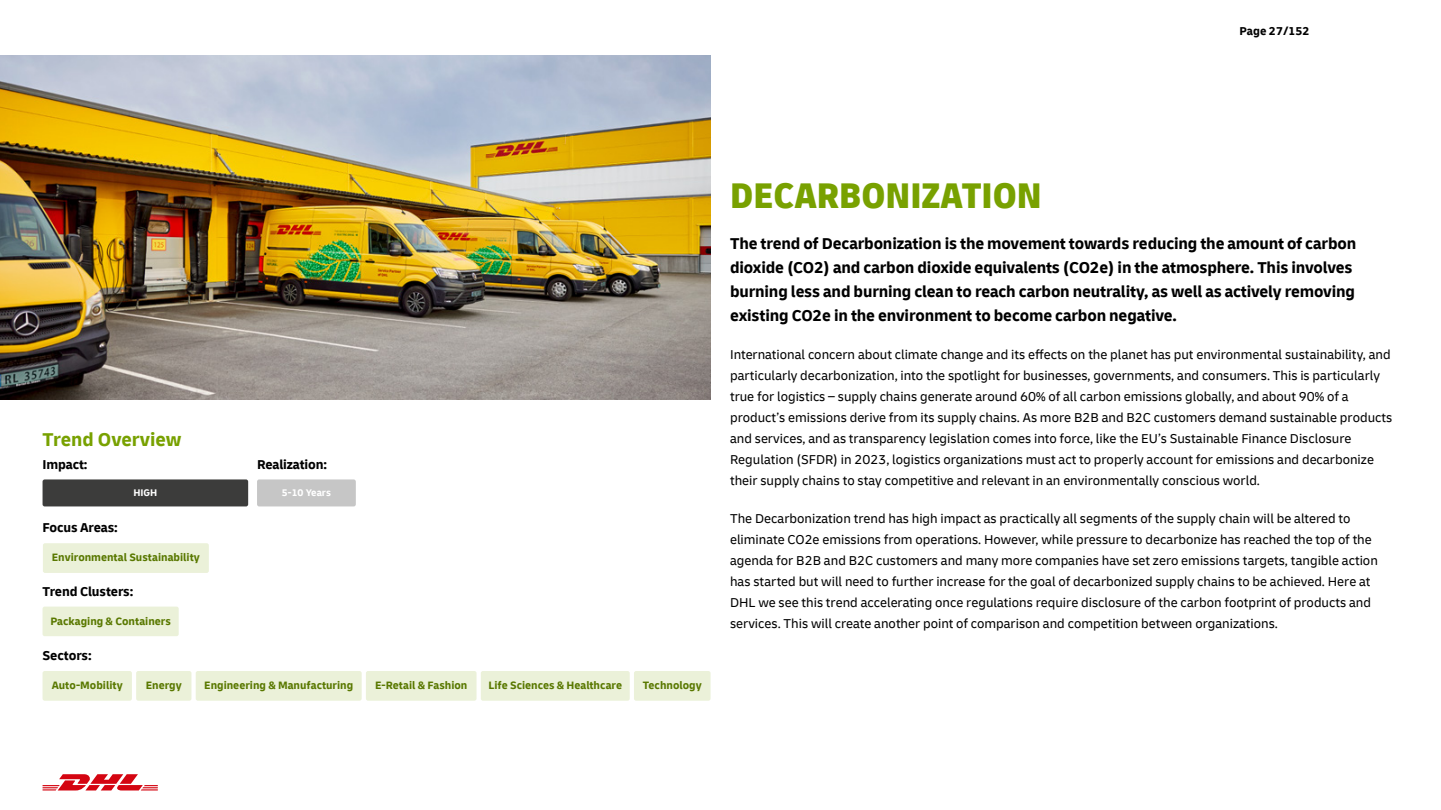
<style>
.page{position:relative;width:1441px;height:810px;background:#fff}
.page>*{position:absolute;margin:0;border:0;box-sizing:border-box;transform-origin:0 0}
.Body_Copy_9_14pt{font:900 condensed 37.5px "Delivery";color:#78a100}
.t1{font:700 19.5px "Delivery";color:#78a100}
.Body_Copy_9_14pt-2{font:700 16.5px/24px "Delivery";letter-spacing:-.01em;color:#000}
.Body_Copy_9_14pt-3{font:13.5px/21px "Delivery";color:#000}
.t2{font:700 13.5px "Delivery";letter-spacing:-.01em;color:#000}
.t3{font:700 12px "Delivery";color:#000}
.t4{font:700 11.25px "Delivery";color:#597800}
.t5{font:700 10.2px "Delivery";color:#fff}
</style>
<div class="page">
<svg style="left:43px;top:774px;width:115px;height:17px"></svg>
<img style="left:0;top:55px;width:710px;height:345px">
<div style="left:43px;top:607px;width:136px;height:29px;background:#ebf1d9;border-radius:2px"></div>
<div style="left:43px;top:543px;width:166px;height:30px;background:#ebf1d9;border-radius:2px"></div>
<div style="left:257px;top:479px;width:99px;height:27px;background:#c6c6c6;border-radius:2px"></div>
<div style="left:43px;top:479px;width:205px;height:27px;background:#3c3c3b;border-radius:2px"></div>
<div style="left:43px;top:671px;width:89px;height:30px;background:#ebf1d9;border-radius:2px"></div>
<div style="left:196px;top:671px;width:165px;height:30px;background:#ebf1d9;border-radius:2px"></div>
<div style="left:136px;top:671px;width:55px;height:30px;background:#ebf1d9;border-radius:2px"></div>
<div style="left:480px;top:671px;width:149px;height:30px;background:#ebf1d9;border-radius:2px"></div>
<div style="left:634px;top:671px;width:76px;height:30px;background:#ebf1d9;border-radius:2px"></div>
<div style="left:366px;top:671px;width:110px;height:30px;background:#ebf1d9;border-radius:2px"></div>
<p class="t3" style="left:1239px;top:23px;width:72px">Page 27/152</p>
<p class="t1" style="left:43px;top:427px;width:140px">Trend Overview</p>
<p class="t2" style="left:43px;top:456px;width:46px">Impact:</p>
<p class="t2" style="left:257px;top:456px;width:72px">Realization:</p>
<p class="t5" style="left:133px;top:486px;width:26px">HIGH</p>
<p class="t5" style="left:282px;top:486px;width:50px">5-10 Years</p>
<p class="t2" style="left:43px;top:519px;width:77px">Focus Areas:</p>
<p class="t4" style="left:52px;top:551px;width:150px">Environmental Sustainability</p>
<p class="t2" style="left:43px;top:583px;width:92px">Trend Clusters:</p>
<p class="t4" style="left:50px;top:614px;width:122px">Packaging &amp; Containers</p>
<p class="t2" style="left:43px;top:647px;width:51px">Sectors:</p>
<p class="t4" style="left:52px;top:679px;width:73px">Auto-Mobility</p>
<p class="t4" style="left:146px;top:679px;width:38px">Energy</p>
<p class="t4" style="left:204px;top:679px;width:150px">Engineering &amp; Manufacturing</p>
<p class="t4" style="left:375px;top:679px;width:94px">E-Retail &amp; Fashion</p>
<p class="t4" style="left:488px;top:679px;width:135px">Life Sciences &amp; Healthcare</p>
<p class="t4" style="left:642px;top:679px;width:60px">Technology</p>
<p class="Body_Copy_9_14pt" style="left:730px;top:172px;width:313px">DECARBONIZATION</p>
<p class="Body_Copy_9_14pt-2" style="left:730px;top:232px;width:627px">The trend of Decarbonization is the movement towards reducing the amount of carbon dioxide (CO2) and carbon dioxide equivalents (CO2e) in the atmosphere. This involves burning less and burning clean to reach carbon neutrality, as well as actively removing existing CO2e in the environment to become carbon negative.</p>
<p class="Body_Copy_9_14pt-3" style="left:730px;top:344px;width:663px">International concern about climate change and its effects on the planet has put environmental sustainability, and particularly decarbonization, into the spotlight for businesses, governments, and consumers. This is particularly true for logistics – supply chains generate around 60% of all carbon emissions globally, and about 90% of a product’s emissions derive from its supply chains. As more B2B and B2C customers demand sustainable products and services, and as transparency legislation comes into force, like the EU’s Sustainable Finance Disclosure Regulation (SFDR) in 2023, logistics organizations must act to properly account for emissions and decarbonize their supply chains to stay competitive and relevant in an environmentally conscious world.</p>
<p class="Body_Copy_9_14pt-3" style="left:730px;top:508px;width:649px">The Decarbonization trend has high impact as practically all segments of the supply chain will be altered to eliminate CO2e emissions from operations. However, while pressure to decarbonize has reached the top of the agenda for B2B and B2C customers and many more companies have set zero emissions targets, tangible action has started but will need to further increase for the goal of decarbonized supply chains to be achieved. Here at DHL we see this trend accelerating once regulations require disclosure of the carbon footprint of products and services. This will create another point of comparison and competition between organizations.</p>
</div>
